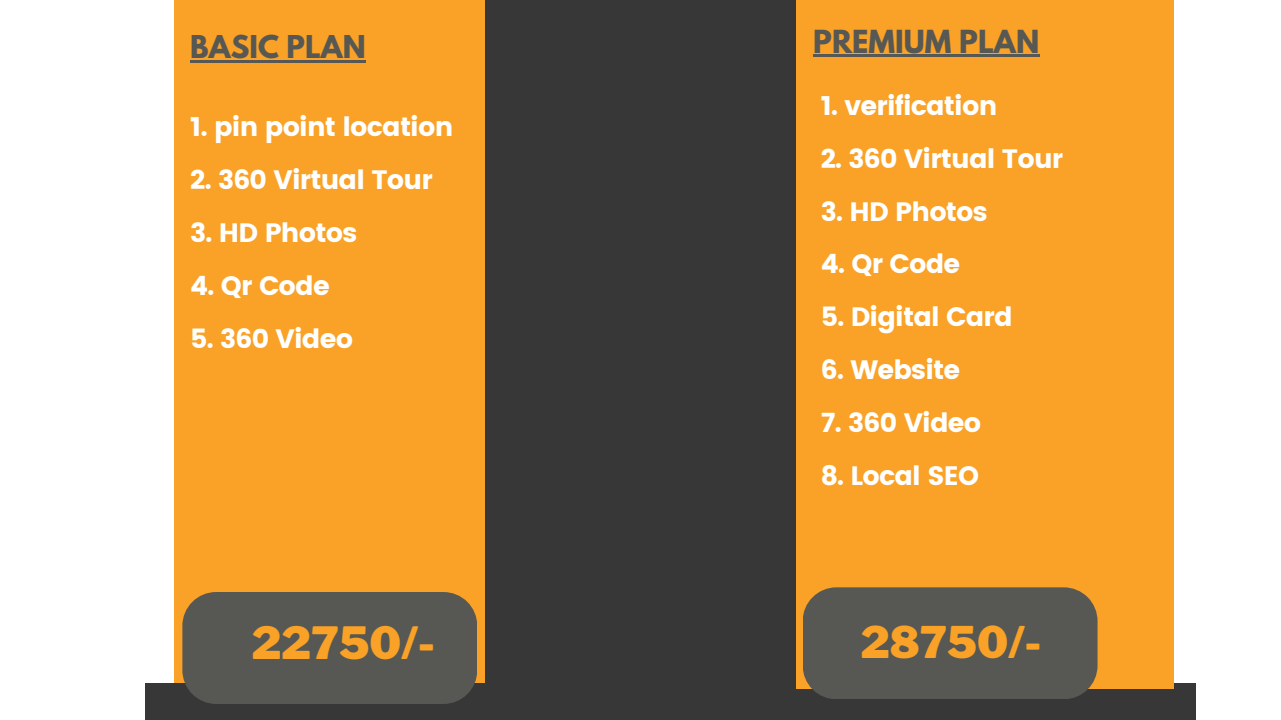
<style>
.page{position:relative;width:1281px;height:720px;background:#fff}
.page>*{position:absolute;margin:0;border:0;box-sizing:border-box;transform-origin:0 0}
.t1{font:900 44.12px "Libre Franklin";color:#f9a227}
.t2{font:900 43.25px "Libre Franklin";color:#f9a227}
.t3{font:700 28.25px "League Spartan";color:#575853}
.t4{font:700 27.88px "League Spartan";color:#575853}
.t5{font:26.62px "Poppins";letter-spacing:-.03em;color:#fff}
</style>
<div class="page">
<div style="left:174px;top:0;width:311px;height:699px;background:#f9a227"></div>
<div style="left:145px;top:684px;width:1050px;height:36px;background:#373737"></div>
<div style="left:485px;top:0;width:311px;height:689px;background:#373737"></div>
<div style="left:796px;top:0;width:377px;height:689px;background:#f9a227"></div>
<div style="left:182px;top:592px;width:295px;height:112px;background:#575853"></div>
<div style="left:803px;top:587px;width:294px;height:112px;background:#575853"></div>
<hr style="left:190px;top:60px;width:176px;height:3px;background:#575853">
<hr style="left:813px;top:54px;width:226px;height:3px;background:#575853">
<p class="t4" style="left:190px;top:33px;width:177px">BASIC PLAN</p>
<h2 class="t5" style="left:190px;top:112px;width:265px">1. pin point location</h2>
<h2 class="t5" style="left:190px;top:165px;width:244px">2. 360 Virtual Tour</h2>
<p class="t5" style="left:190px;top:217px;width:168px">3. HD Photos</p>
<p class="t5" style="left:190px;top:270px;width:141px">4. Qr Code</p>
<p class="t5" style="left:190px;top:323px;width:164px">5. 360 Video</p>
<p class="t3" style="left:813px;top:27px;width:228px">PREMIUM PLAN</p>
<p class="t5" style="left:821px;top:90px;width:178px">1. verification</p>
<p class="t5" style="left:821px;top:143px;width:244px">2. 360 Virtual Tour</p>
<p class="t5" style="left:821px;top:196px;width:168px">3. HD Photos</p>
<p class="t5" style="left:821px;top:249px;width:141px">4. Qr Code</p>
<p class="t5" style="left:821px;top:302px;width:193px">5. Digital Card</p>
<p class="t5" style="left:821px;top:355px;width:141px">6. Website</p>
<p class="t5" style="left:821px;top:408px;width:162px">7. 360 Video</p>
<p class="t5" style="left:821px;top:460px;width:160px">8. Local SEO</p>
<h1 class="t1" style="left:252px;top:616px;width:184px">22750/-</h1>
<h1 class="t2" style="left:861px;top:616px;width:182px">28750/-</h1>
</div>
